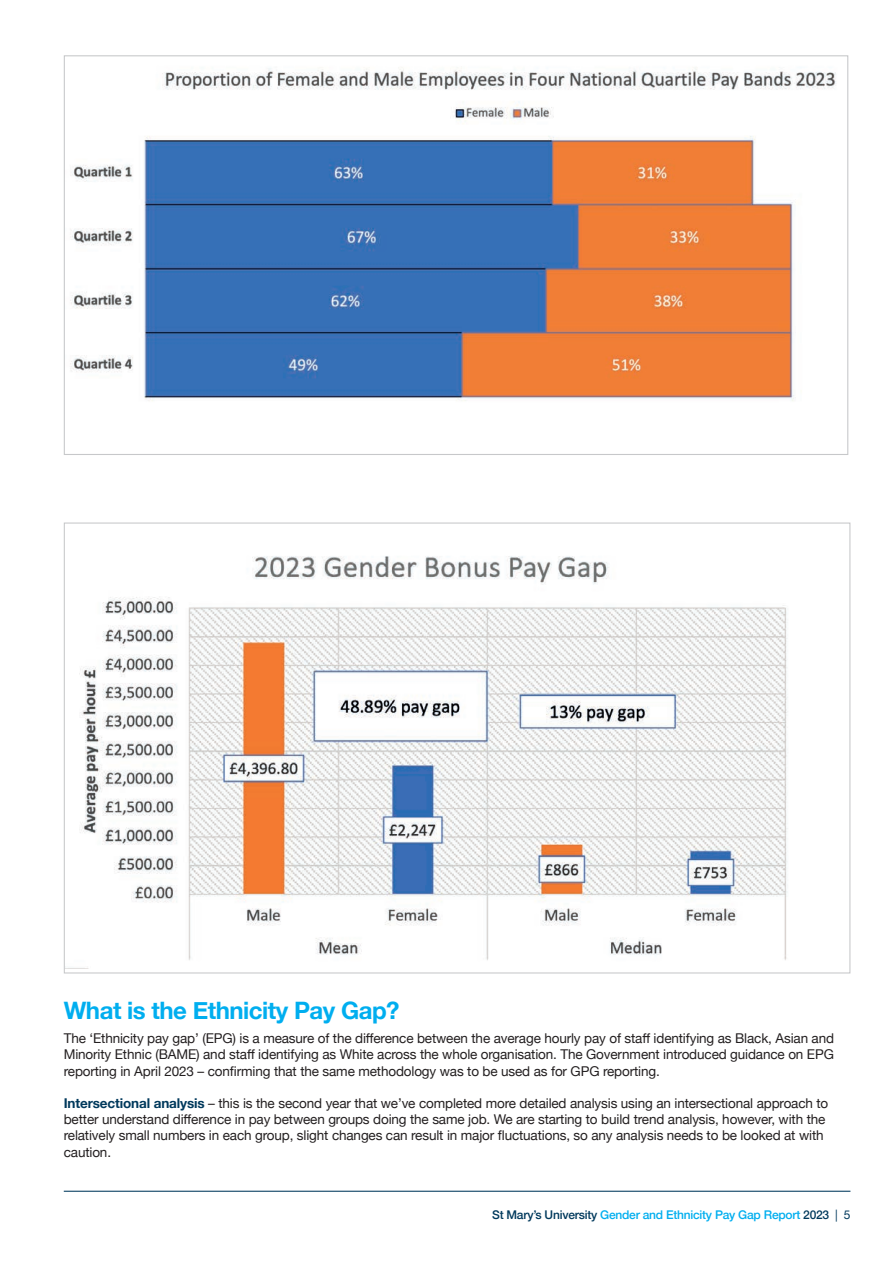
<style>
.page{position:relative;width:893px;height:1263px;background:#fff}
.page>*{position:absolute;margin:0;border:0;box-sizing:border-box;transform-origin:0 0}
.t1{font:700 24px "Helvetica Neue";letter-spacing:-.02em;color:#00aeef}
.t2{font:13.5px/16.2px "Helvetica Neue";letter-spacing:-.01em;color:#231f20;text-align:justify}
.t3{font:500 12px "Helvetica Neue";letter-spacing:-.02em;color:#00aeef}
.s1{font-weight:700;color:#00395c}
.s2{color:#00395c}
.s3{font-weight:400;color:#00395c}
</style>
<div class="page">
<hr style="left:64px;top:1191px;width:786px;height:1px;background:#00395c">
<img style="left:70px;top:68px;width:766px;height:333px">
<img style="left:79px;top:556px;width:709px;height:404px">
<h1 class="t1" style="left:64px;top:991px;width:337px">What is the Ethnicity Pay Gap?</h1>
<p class="t2" style="left:64px;top:1031px;width:772px">The ‘Ethnicity pay gap’ (EPG) is a measure of the difference between the average hourly pay of staff identifying as Black, Asian and Minority Ethnic (BAME) and staff identifying as White across the whole organisation. The Government introduced guidance on EPG reporting in April 2023 – confirming that the same methodology was to be used as for GPG reporting.</p>
<p class="t2" style="left:64px;top:1096px;width:766px;text-align:left"><span class="s1">Intersectional analysis</span> – this is the second year that we’ve completed more detailed analysis using an intersectional approach to better understand difference in pay between groups doing the same job. We are starting to build trend analysis, however, with the relatively small numbers in each group, slight changes can result in major fluctuations, so any analysis needs to be looked at with caution.</p>
<p class="t3" style="left:492px;top:1205px;width:360px"><span class="s2">St Mary’s University</span> Gender and Ethnicity Pay Gap Report <span class="s2">2023</span> <span class="s3">| 5</span></p>
</div>
